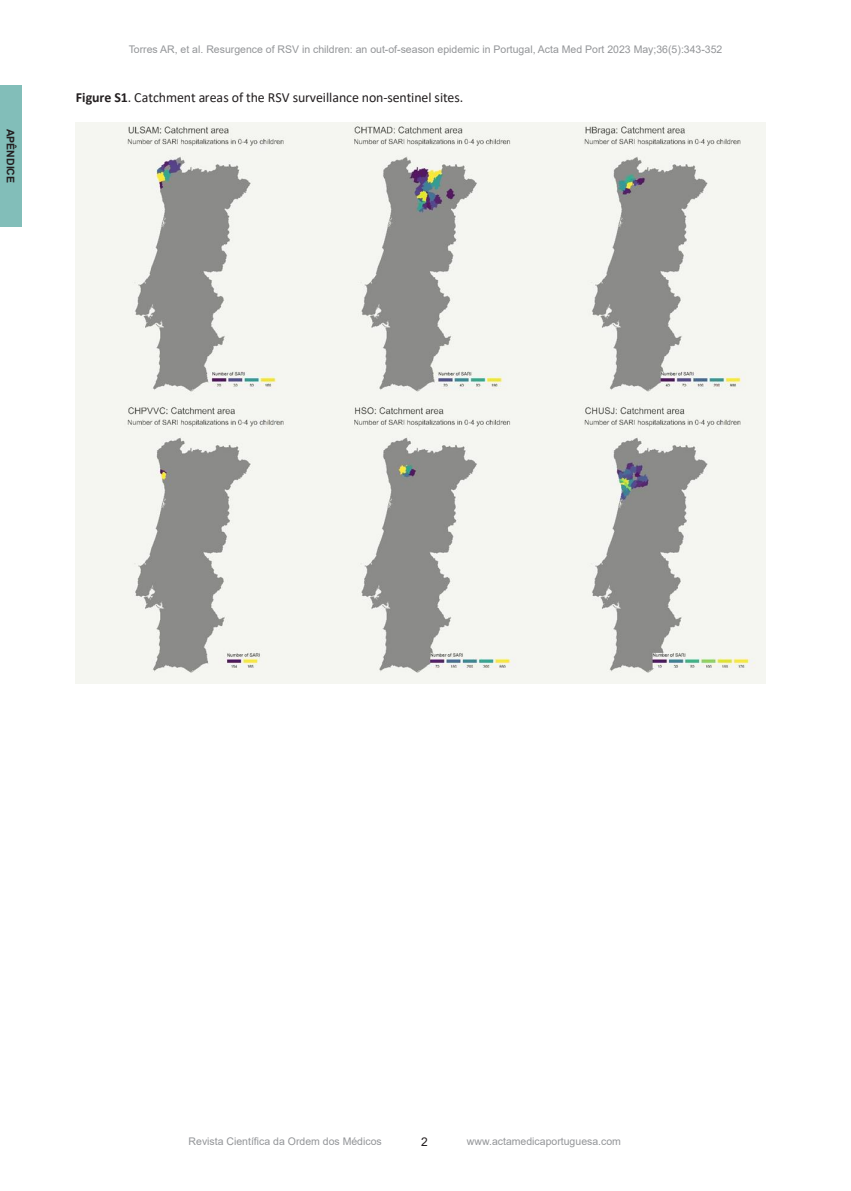
<style>
.page{position:relative;width:851px;height:1191px;background:#fff}
.page>*{position:absolute;margin:0;border:0;box-sizing:border-box;transform-origin:0 0}
.t1{font:13.95px "Calibri";letter-spacing:-.01em;color:#231f20}
.t2{font:12px "Arial";color:#231f20}
.t3{font:10.5px "Arial";color:#939598}
.t4{font:700 10.5px "Arial";color:#231f20}
.s1{font-weight:700}
</style>
<div class="page">
<div style="left:0;top:85px;width:22px;height:142px;background:#82beb9"></div>
<img style="left:76px;top:122px;width:689px;height:561px">
<p class="t4" style="left:18px;top:129px;width:56px;rotate:90deg">APÊNDICE</p>
<p class="t3" style="left:129px;top:42px;width:595px">Torres AR, et al. Resurgence of RSV in children: an out-of-season epidemic in Portugal, Acta Med Port 2023 May;36(5):343-352</p>
<p class="t1" style="left:76px;top:88px;width:389px"><span class="s1">Figure S1</span>. Catchment areas of the RSV surveillance non-sentinel sites.</p>
<p class="t3" style="left:189px;top:1134px;width:195px">Revista Científica da Ordem dos Médicos</p>
<p class="t2" style="left:421px;top:1134px;width:8px">2</p>
<p class="t3" style="left:467px;top:1134px;width:156px">www.actamedicaportuguesa.com</p>
</div>
